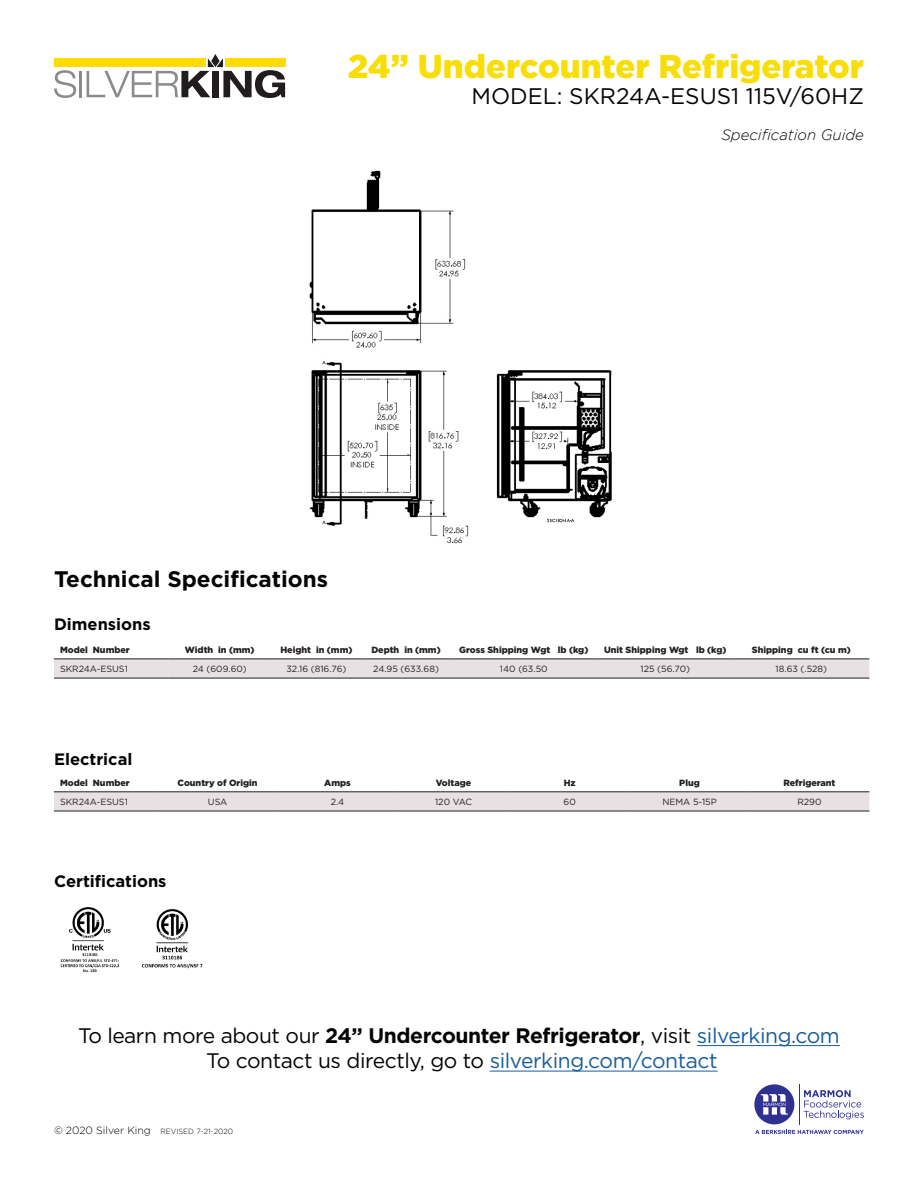
<style>
.page{position:relative;width:918px;height:1188px;background:#fff}
.page>*{position:absolute;margin:0;border:0;box-sizing:border-box;transform-origin:0 0}
.t1{font:900 33px "Gotham";color:#f9dd07}
.t2{font:22.5px "Gotham";color:#040503}
.t3{font:700 22.5px "Gotham";color:#040503}
.t4{font:700 21px "Gotham";letter-spacing:-.02em;color:#040503}
.t5{font:21px "Gotham";letter-spacing:-.02em;color:#040503}
.t6{font:700 16.5px "Gotham";color:#040503}
.t7{font:italic 300 15px "Gotham";color:#040503}
.t8{font:900 9px "Gotham";color:#231f20}
.t9{font:9px "Gotham";color:#231f20}
.t10{font:300 7.5px "Gotham";color:#000}
.s1{font-weight:400;color:#000}
.s2{font-weight:400}
.s3{font-weight:400;color:#175d9e}
.s4{color:#175d9e}
.s5{font-size:10.5px}
</style>
<div class="page">
<svg style="left:755px;top:1130px;width:109px;height:4px"></svg>
<hr style="left:799px;top:1084px;width:1px;height:40px;background:#2e3092">
<svg style="left:804px;top:1090px;width:60px;height:29px"></svg>
<svg style="left:754px;top:1084px;width:40px;height:40px"></svg>
<hr style="left:697px;top:1045px;width:143px;height:1px;background:#175d9e">
<hr style="left:490px;top:1071px;width:228px;height:1px;background:#175d9e">
<svg style="left:54px;top:70px;width:22px;height:28px"></svg>
<hr style="left:79px;top:71px;width:3px;height:26px;background:#8a8b8d">
<svg style="left:87px;top:54px;width:198px;height:44px"></svg>
<div style="left:54px;top:58px;width:152px;height:9px;background:#ffdb00"></div>
<div style="left:225px;top:58px;width:60px;height:9px;background:#ffdb00"></div>
<div style="left:54px;top:793px;width:815px;height:18px;background:#e7e1e3"></div>
<hr style="left:158px;top:792px;width:120px;height:1px;background:#231f20">
<hr style="left:278px;top:792px;width:119px;height:1px;background:#231f20">
<hr style="left:397px;top:792px;width:113px;height:1px;background:#231f20">
<hr style="left:510px;top:792px;width:120px;height:1px;background:#231f20">
<hr style="left:630px;top:792px;width:120px;height:1px;background:#231f20">
<hr style="left:750px;top:792px;width:119px;height:1px;background:#231f20">
<hr style="left:158px;top:811px;width:120px;height:1px;background:#231f20">
<hr style="left:278px;top:811px;width:119px;height:1px;background:#231f20">
<hr style="left:397px;top:811px;width:113px;height:1px;background:#231f20">
<hr style="left:510px;top:811px;width:120px;height:1px;background:#231f20">
<hr style="left:630px;top:811px;width:120px;height:1px;background:#231f20">
<hr style="left:750px;top:811px;width:119px;height:1px;background:#231f20">
<hr style="left:54px;top:792px;width:104px;height:1px;background:#231f20">
<hr style="left:54px;top:811px;width:104px;height:1px;background:#231f20">
<img style="left:309px;top:170px;width:303px;height:374px">
<div style="left:54px;top:660px;width:815px;height:18px;background:#e7e1e3"></div>
<hr style="left:54px;top:659px;width:114px;height:1px;background:#231f20">
<hr style="left:168px;top:659px;width:103px;height:1px;background:#231f20">
<hr style="left:271px;top:659px;width:91px;height:1px;background:#231f20">
<hr style="left:362px;top:659px;width:88px;height:1px;background:#231f20">
<hr style="left:450px;top:659px;width:147px;height:1px;background:#231f20">
<hr style="left:597px;top:659px;width:136px;height:1px;background:#231f20">
<hr style="left:733px;top:659px;width:136px;height:1px;background:#231f20">
<hr style="left:54px;top:678px;width:114px;height:1px;background:#231f20">
<hr style="left:168px;top:678px;width:103px;height:1px;background:#231f20">
<hr style="left:271px;top:678px;width:91px;height:1px;background:#231f20">
<hr style="left:362px;top:678px;width:88px;height:1px;background:#231f20">
<hr style="left:450px;top:678px;width:147px;height:1px;background:#231f20">
<hr style="left:597px;top:678px;width:136px;height:1px;background:#231f20">
<hr style="left:733px;top:678px;width:136px;height:1px;background:#231f20">
<img style="left:60px;top:907px;width:143px;height:66px">
<p class="t1" style="left:348px;top:47px;width:518px">24” Undercounter Refrigerator</p>
<p class="t2" style="left:472px;top:82px;width:394px">MODEL: SKR24A-ESUS1 115V/60HZ</p>
<p class="t7" style="left:721px;top:127px;width:144px">Specification Guide</p>
<p class="t3" style="left:54px;top:564px;width:276px">Technical Specifications</p>
<p class="t6" style="left:54px;top:613px;width:98px">Dimensions</p>
<p class="t8" style="left:60px;top:645px;width:71px">Model Number</p>
<p class="t8" style="left:185px;top:645px;width:71px">Width in (mm)</p>
<p class="t8" style="left:280px;top:645px;width:74px">Height in (mm)</p>
<p class="t8" style="left:371px;top:645px;width:71px">Depth in (mm)</p>
<p class="t8" style="left:459px;top:645px;width:131px">Gross Shipping Wgt lb (kg)</p>
<p class="t8" style="left:604px;top:645px;width:124px">Unit Shipping Wgt lb (kg)</p>
<p class="t8" style="left:752px;top:645px;width:101px">Shipping cu ft (cu m)</p>
<p class="t9" style="left:60px;top:663px;width:69px">SKR24A-ESUS1</p>
<p class="t9" style="left:193px;top:663px;width:56px">24 (609.60)</p>
<p class="t9" style="left:286px;top:663px;width:61px">32.16 (816.76)</p>
<p class="t9" style="left:373px;top:663px;width:67px">24.95 (633.68)</p>
<p class="t9" style="left:500px;top:663px;width:49px">140 (63.50</p>
<p class="t9" style="left:640px;top:663px;width:51px">125 (56.70)</p>
<p class="t9" style="left:776px;top:663px;width:53px">18.63 (.528)</p>
<p class="t6" style="left:54px;top:748px;width:80px">Electrical</p>
<p class="t8" style="left:60px;top:777px;width:71px">Model Number</p>
<p class="t8" style="left:178px;top:777px;width:82px">Country of Origin</p>
<p class="t8" style="left:324px;top:777px;width:28px">Amps</p>
<p class="t8" style="left:436px;top:777px;width:37px">Voltage</p>
<p class="t8" style="left:564px;top:777px;width:13px">Hz</p>
<p class="t8" style="left:679px;top:777px;width:22px">Plug</p>
<p class="t8" style="left:783px;top:777px;width:54px">Refrigerant</p>
<p class="t9" style="left:60px;top:796px;width:69px">SKR24A-ESUS1</p>
<p class="t9" style="left:208px;top:796px;width:21px">USA</p>
<p class="t9" style="left:331px;top:796px;width:15px">2.4</p>
<p class="t9" style="left:435px;top:796px;width:38px">120 VAC</p>
<p class="t9" style="left:564px;top:796px;width:14px">60</p>
<p class="t9" style="left:662px;top:796px;width:56px">NEMA 5-15P</p>
<p class="t9" style="left:797px;top:796px;width:26px">R290</p>
<p class="t6" style="left:54px;top:870px;width:114px">Certifications</p>
<p class="t4" style="left:78px;top:1021px;width:763px"><span class="s1">To le</span><span class="s2">arn more about our</span> 24” Undercounter Refrigerator<span class="s2">, visit</span> <span class="s3">silverking.com</span></p>
<p class="t5" style="left:206px;top:1047px;width:513px">To contact us directly, go to <span class="s4">silverking.com/contact</span></p>
<p class="t10" style="left:54px;top:1127px;width:181px"><span class="s5">© 2020 Silver King</span> REVISED 7-21-2020</p>
</div>
